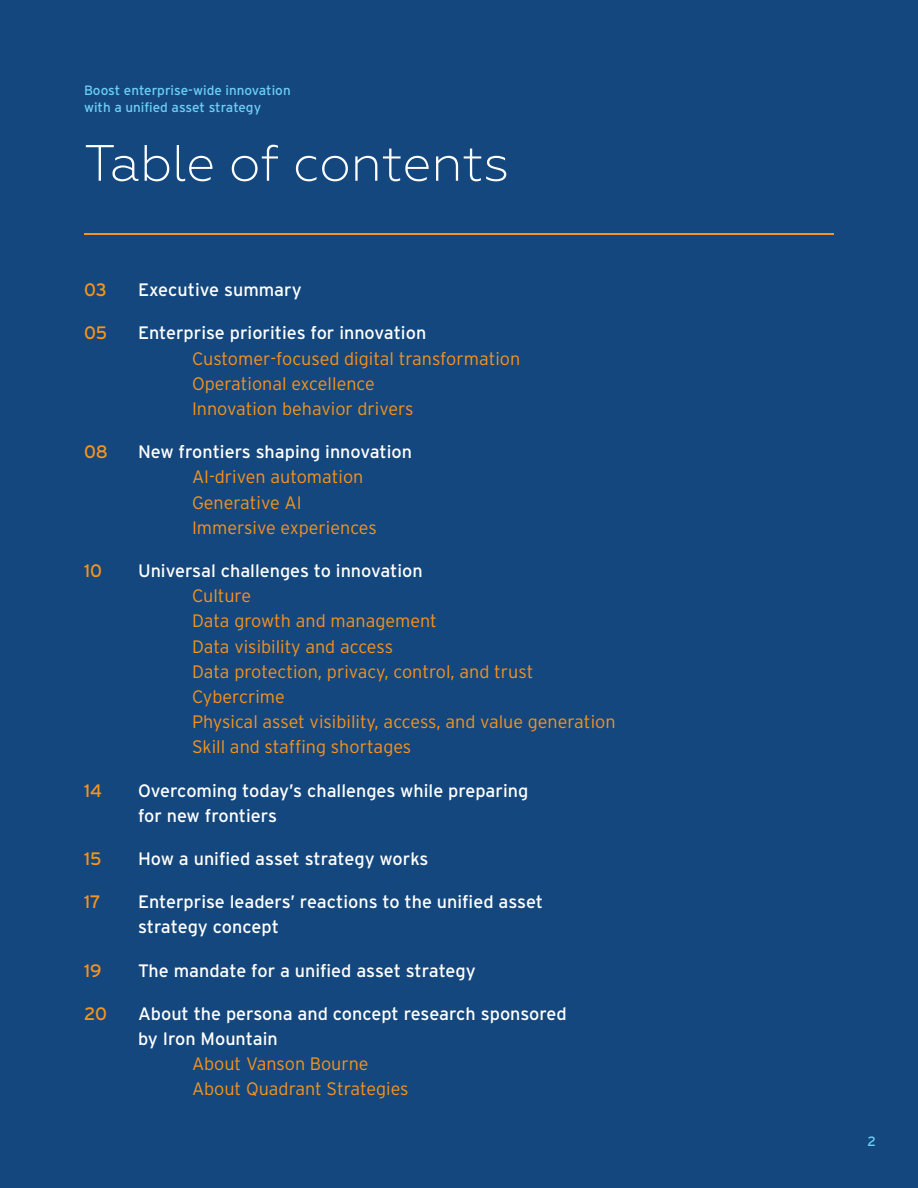
<style>
.page{position:relative;width:918px;height:1188px;background:#14477d}
.page>*{position:absolute;margin:0;border:0;box-sizing:border-box;transform-origin:0 0}
.t1{font:300 51px "Geometria";color:#fff}
.t2{font:300 18px/25.2px "Interstate";color:#f7931e}
.t3{font:18px/25.2px "Interstate";color:#fff}
.t4{font:18px "Interstate";color:#f7931e}
.t5{font:13.5px/17.5px "Interstate";color:#6dcff6}
</style>
<div class="page">
<hr style="left:84px;top:233px;width:750px;height:1px;background:#f7931e">
<p class="t5" style="left:84px;top:81px;width:208px">Boost enterprise-wide innovation with a unified asset strategy</p>
<h1 class="t1" style="left:84px;top:134px;width:427px">Table of contents</h1>
<p class="t4" style="left:84px;top:280px;width:24px">03</p>
<p class="t3" style="left:138px;top:277px;width:165px">Executive summary</p>
<p class="t4" style="left:84px;top:323px;width:25px">05</p>
<p class="t3" style="left:138px;top:320px;width:290px">Enterprise priorities for innovation</p>
<p class="t2" style="left:192px;top:346px;width:330px">Customer-focused digital transformation<br>Operational excellence<br>Innovation behavior drivers</p>
<p class="t4" style="left:84px;top:442px;width:25px">08</p>
<p class="t3" style="left:138px;top:439px;width:276px">New frontiers shaping innovation</p>
<p class="t2" style="left:192px;top:464px;width:186px">AI-driven automation<br>Generative AI<br>Immersive experiences</p>
<p class="t4" style="left:84px;top:561px;width:20px">10</p>
<p class="t3" style="left:138px;top:558px;width:286px">Universal challenges to innovation</p>
<p class="t2" style="left:192px;top:583px;width:425px">Culture<br>Data growth and management<br>Data visibility and access<br>Data protection, privacy, control, and trust<br>Cybercrime<br>Physical asset visibility, access, and value generation<br>Skill and staffing shortages</p>
<p class="t4" style="left:84px;top:780px;width:20px">14</p>
<p class="t3" style="left:138px;top:778px;width:392px">Overcoming today’s challenges while preparing for new frontiers</p>
<p class="t4" style="left:84px;top:849px;width:19px">15</p>
<p class="t3" style="left:138px;top:846px;width:292px">How a unified asset strategy works</p>
<p class="t4" style="left:84px;top:892px;width:18px">17</p>
<p class="t3" style="left:138px;top:889px;width:407px">Enterprise leaders’ reactions to the unified asset strategy concept</p>
<p class="t4" style="left:84px;top:960px;width:19px">19</p>
<p class="t3" style="left:138px;top:958px;width:339px">The mandate for a unified asset strategy</p>
<p class="t4" style="left:84px;top:1003px;width:24px">20</p>
<p class="t3" style="left:138px;top:1001px;width:430px">About the persona and concept research sponsored by Iron Mountain</p>
<p class="t2" style="left:192px;top:1051px;width:218px">About Vanson Bourne<br>About Quadrant Strategies</p>
<p class="t5" style="left:867px;top:1132px;width:10px">2</p>
</div>
